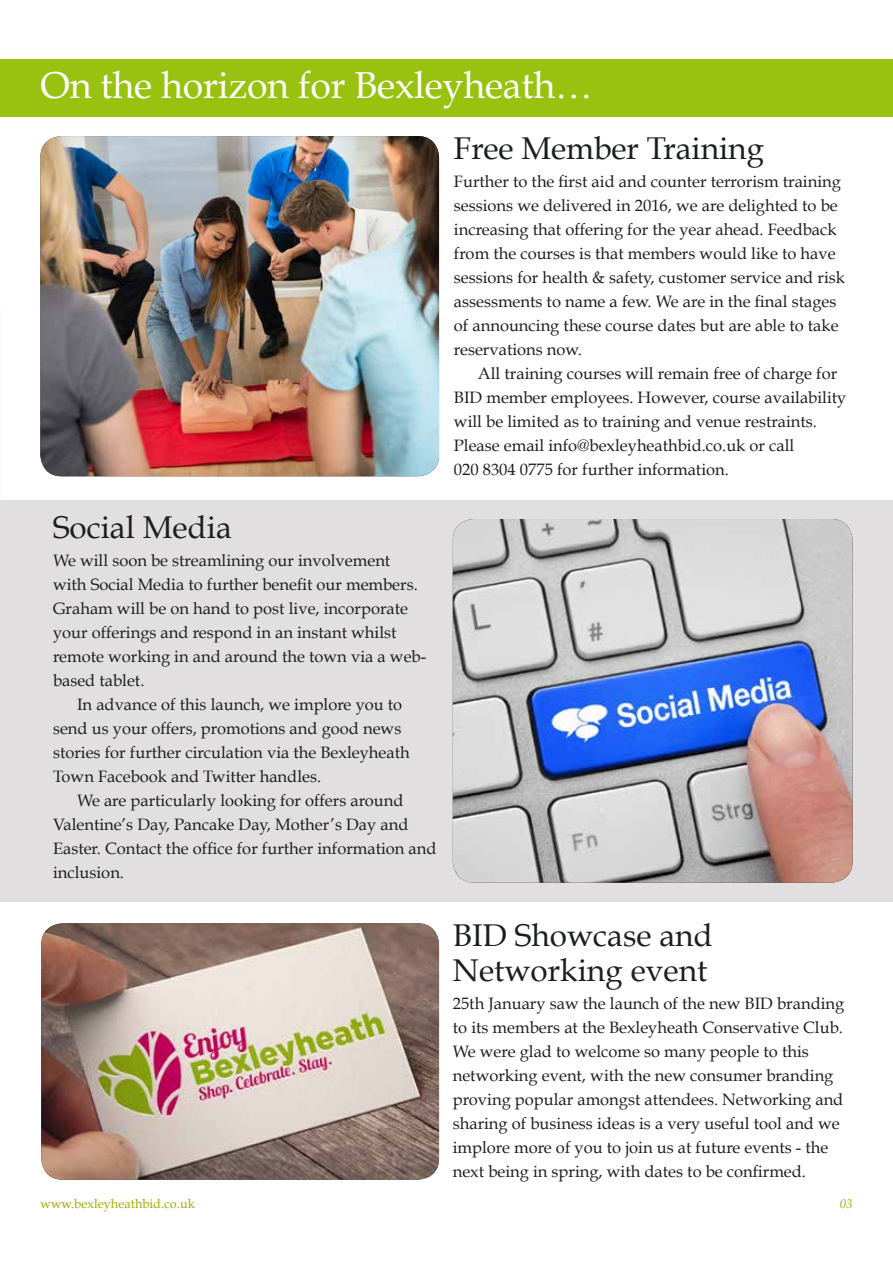
<style>
.page{position:relative;width:893px;height:1263px;background:#fff}
.page>*{position:absolute;margin:0;border:0;box-sizing:border-box;transform-origin:0 0}
.t1{font:37.5px "Book Antiqua";letter-spacing:-.005em;color:#fff}
.t2{font:31.5px/34.5px "Book Antiqua";color:#1b201c}
.t3{font:16.5px/24px "Book Antiqua";color:#1b201c}
.t4{font:12.75px "Book Antiqua";color:#a0ab00}
.t5{font:italic 12.75px "Book Antiqua";color:#a0ab00}
</style>
<div class="page">
<div style="left:0;top:60px;width:893px;height:57px;background:#99c210"></div>
<div style="left:0;top:500px;width:893px;height:402px;background:#e1dfe0"></div>
<img style="left:41px;top:923px;width:398px;height:256px">
<img style="left:453px;top:519px;width:400px;height:363px">
<img style="left:40px;top:136px;width:399px;height:340px">
<h1 class="t1" style="left:40px;top:62px;width:554px">On the horizon for Bexleyheath…</h1>
<h2 class="t2" style="left:454px;top:131px;width:312px">Free Member Training</h2>
<p class="t3" style="left:454px;top:170px;width:393px">Further to the first aid and counter terrorism training sessions we delivered in 2016, we are delighted to be increasing that offering for the year ahead. Feedback from the courses is that members would like to have sessions for health &amp; safety, customer service and risk assessments to name a few. We are in the final stages of announcing these course dates but are able to take reservations now.</p>
<p class="t3" style="left:454px;top:362px;width:394px;text-indent:24px">All training courses will remain free of charge for BID member employees. However, course availability will be limited as to training and venue restraints.<br>Please email info@bexleyheathbid.co.uk or call<br>020 8304 0775 for further information.</p>
<h2 class="t2" style="left:53px;top:510px;width:180px">Social Media</h2>
<p class="t3" style="left:53px;top:548px;width:375px">We will soon be streamlining our involvement with Social Media to further benefit our members.<br>Graham will be on hand to post live, incorporate your offerings and respond in an instant whilst remote working in and around the town via a web&shy;based tablet.</p>
<p class="t3" style="left:53px;top:692px;width:358px;text-indent:24px">In advance of this launch, we implore you to send us your offers, promotions and good news stories for further circulation via the Bexleyheath Town Facebook and Twitter handles.</p>
<p class="t3" style="left:53px;top:788px;width:385px;text-indent:24px">We are particularly looking for offers around Valentine’s Day, Pancake Day, Mother’s Day and Easter. Contact the office for further information and inclusion.</p>
<h2 class="t2" style="left:453px;top:918px;width:261px">BID Showcase and<br>Networking event</h2>
<p class="t3" style="left:453px;top:991px;width:393px">25th January saw the launch of the new BID branding to its members at the Bexleyheath Conservative Club.<br>We were glad to welcome so many people to this networking event, with the new consumer branding proving popular amongst attendees. Networking and sharing of business ideas is a very useful tool and we implore more of you to join us at future events - the next being in spring, with dates to be confirmed.</p>
<p class="t4" style="left:40px;top:1196px;width:156px">www.bexleyheathbid.co.uk</p>
<p class="t5" style="left:840px;top:1197px;width:14px">03</p>
</div>
